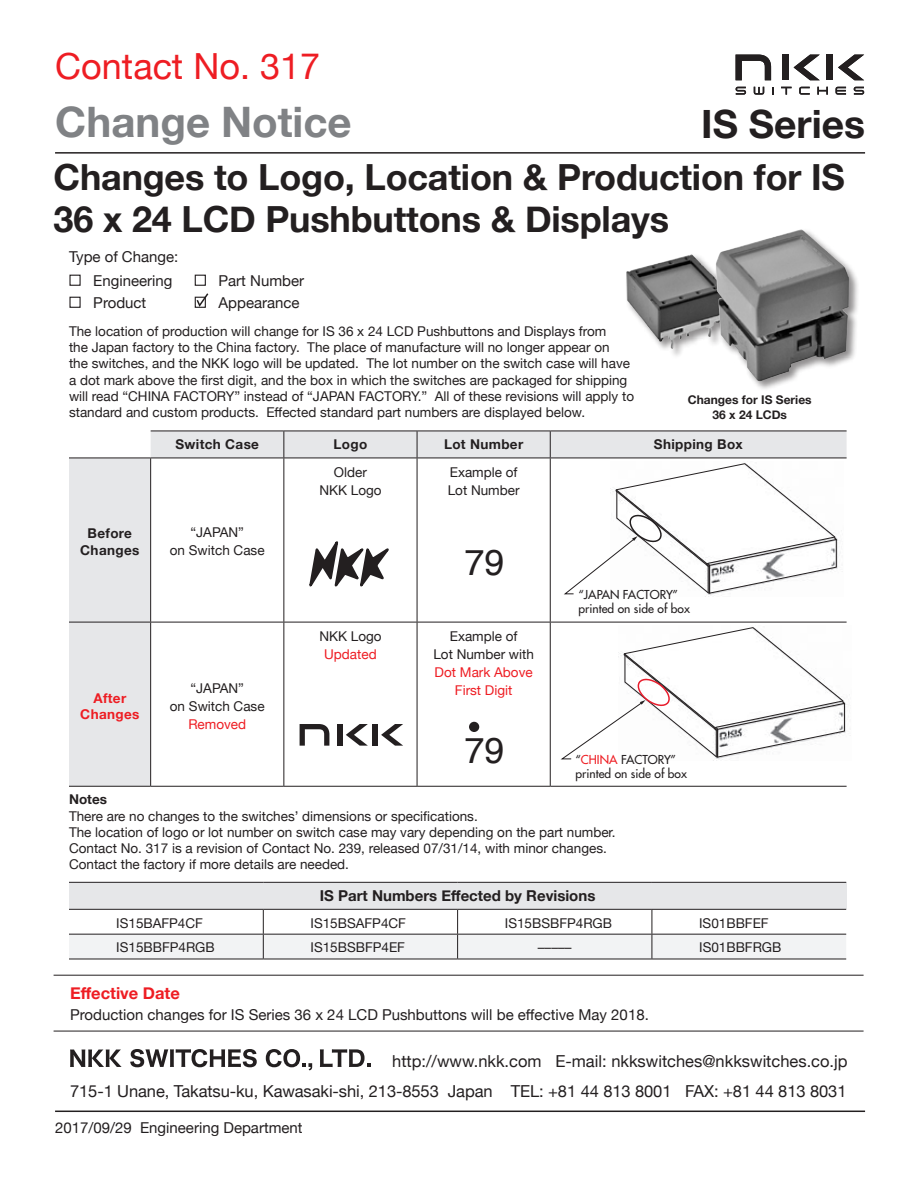
<style>
.page{position:relative;width:918px;height:1188px;background:#fff}
.page>*{position:absolute;margin:0;border:0;box-sizing:border-box;transform-origin:0 0}
.t1{font:700 42px "Helvetica Neue";color:#808285}
.t2{font:700 39px "Helvetica Neue";color:#231f20}
.t3{font:700 36px/42px "Helvetica Neue";letter-spacing:-.005em;color:#231f20}
.t4{font:36px "Helvetica Neue";color:#ee1d23}
.t5{font:36px "Helvetica";color:#231f20}
.t6{font:16.5px "Helvetica Neue";letter-spacing:-.005em;color:#231f20}
.t7{font:700 16.5px "Helvetica Neue";color:#ee1d23}
.t8{font:15px "Helvetica Neue";color:#231f20}
.t9{font:700 15px "Helvetica Neue";color:#231f20}
.t10{font:13.5px/18px "Helvetica Neue";color:#231f20;text-align:center}
.t11{font:700 13.5px/16.2px "Helvetica Neue";letter-spacing:.025em;color:#231f20;text-align:center}
.t12{font:700 13.5px "Helvetica Neue";letter-spacing:.025em;color:#ee1d23}
.t13{font:500 12px/14.4px "Futura Std";color:#231f20}
.t14{font:700 12px "Helvetica Neue";color:#231f20}
.s1{color:#ee1d23}
</style>
<div class="page">
<hr style="left:55px;top:1111px;width:810px;height:1px;background:#231f20">
<hr style="left:54px;top:1031px;width:810px;height:1px;background:#231f20">
<svg style="left:70px;top:1050px;width:52px;height:17px"></svg>
<svg style="left:130px;top:1049px;width:127px;height:18px"></svg>
<svg style="left:266px;top:1049px;width:46px;height:21px"></svg>
<svg style="left:320px;top:1049px;width:50px;height:18px"></svg>
<hr style="left:54px;top:975px;width:810px;height:1px;background:#231f20">
<hr style="left:55px;top:152px;width:810px;height:2px;background:#231f20">
<svg style="left:736px;top:55px;width:35px;height:25px"></svg>
<div style="left:827px;top:55px;width:6px;height:25px;background:#231f20"></div>
<div style="left:782px;top:55px;width:7px;height:25px;background:#231f20"></div>
<svg style="left:794px;top:55px;width:26px;height:25px"></svg>
<svg style="left:838px;top:55px;width:26px;height:25px"></svg>
<svg style="left:736px;top:87px;width:10px;height:8px"></svg>
<svg style="left:854px;top:87px;width:10px;height:8px"></svg>
<svg style="left:817px;top:87px;width:11px;height:8px"></svg>
<svg style="left:836px;top:87px;width:10px;height:8px"></svg>
<svg style="left:799px;top:87px;width:11px;height:8px"></svg>
<svg style="left:781px;top:87px;width:11px;height:8px"></svg>
<svg style="left:754px;top:87px;width:10px;height:8px"></svg>
<div style="left:69px;top:275px;width:12px;height:11px;border:1px solid #231f20"></div>
<div style="left:69px;top:297px;width:12px;height:11px;border:1px solid #231f20"></div>
<div style="left:195px;top:275px;width:11px;height:11px;border:1px solid #231f20"></div>
<svg style="left:195px;top:293px;width:14px;height:15px"></svg>
<hr style="left:151px;top:786px;width:133px;height:1px;background:#231f20">
<hr style="left:284px;top:786px;width:133px;height:1px;background:#231f20">
<hr style="left:417px;top:786px;width:133px;height:1px;background:#231f20">
<hr style="left:69px;top:786px;width:82px;height:1px;background:#231f20">
<hr style="left:550px;top:786px;width:297px;height:1px;background:#231f20">
<svg style="left:69px;top:431px;width:778px;height:355px"></svg>
<div style="left:69px;top:882px;width:777px;height:27px;background:#e6e7e9"></div>
<hr style="left:69px;top:882px;width:194px;height:1px;background:#231f20">
<hr style="left:263px;top:882px;width:195px;height:1px;background:#231f20">
<hr style="left:458px;top:882px;width:194px;height:1px;background:#231f20">
<hr style="left:652px;top:882px;width:194px;height:1px;background:#231f20">
<hr style="left:69px;top:909px;width:194px;height:1px;background:#231f20">
<hr style="left:263px;top:909px;width:195px;height:1px;background:#231f20">
<hr style="left:458px;top:909px;width:194px;height:1px;background:#231f20">
<hr style="left:652px;top:909px;width:194px;height:1px;background:#231f20">
<svg style="left:69px;top:910px;width:777px;height:49px"></svg>
<hr style="left:69px;top:959px;width:194px;height:1px;background:#231f20">
<hr style="left:263px;top:959px;width:195px;height:1px;background:#231f20">
<hr style="left:458px;top:959px;width:194px;height:1px;background:#231f20">
<hr style="left:652px;top:959px;width:194px;height:1px;background:#231f20">
<div style="left:625px;top:253px;width:111px;height:106px;background:#231f20;opacity:.5"></div>
<img style="left:626px;top:254px;width:88px;height:95px">
<div style="left:714px;top:228px;width:146px;height:164px;background:#231f20;opacity:.5"></div>
<img style="left:716px;top:229px;width:133px;height:152px">
<p class="t4" style="left:55px;top:41px;width:266px">Contact No. 317</p>
<p class="t1" style="left:55px;top:89px;width:298px">Change Notice</p>
<p class="t2" style="left:701px;top:94px;width:165px">IS Series</p>
<p class="t3" style="left:54px;top:157px;width:793px">Changes to Logo, Location &amp; Production for IS<br>36 x 24 LCD Pushbuttons &amp; Displays</p>
<p class="t8" style="left:69px;top:245px;width:111px">Type of Change:</p>
<p class="t8" style="left:93px;top:270px;width:81px">Engineering</p>
<p class="t8" style="left:93px;top:292px;width:55px">Product</p>
<p class="t8" style="left:219px;top:270px;width:87px">Part Number</p>
<p class="t8" style="left:219px;top:292px;width:83px">Appearance</p>
<p class="t10" style="left:69px;top:324px;width:567px;line-height:16.2px;text-align:left">The location of production will change for IS 36 x 24 LCD Pushbuttons and Displays from<br>the Japan factory to the China factory. The place of manufacture will no longer appear on<br>the switches, and the NKK logo will be updated. The lot number on the switch case will have a dot mark above the first digit, and the box in which the switches are packaged for shipping will read “CHINA FACTORY” instead of “JAPAN FACTORY.” All of these revisions will apply to standard and custom products. Effected standard part numbers are displayed below.</p>
<p class="t14" style="left:688px;top:391px;width:125px">Changes for IS Series</p>
<p class="t14" style="left:713px;top:405px;width:76px">36 x 24 LCDs</p>
<p class="t11" style="left:175px;top:436px;width:85px">Switch Case</p>
<p class="t11" style="left:334px;top:436px;width:35px">Logo</p>
<p class="t11" style="left:444px;top:436px;width:81px">Lot Number</p>
<p class="t11" style="left:654px;top:436px;width:90px">Shipping Box</p>
<p class="t11" style="left:80px;top:526px;width:61px">Before<br>Changes</p>
<p class="t10" style="left:170px;top:524px;width:96px">“JAPAN”<br>on Switch Case</p>
<p class="t12" style="left:93px;top:687px;width:34px">After</p>
<p class="t12" style="left:80px;top:703px;width:61px">Changes</p>
<p class="t10" style="left:170px;top:680px;width:96px">“JAPAN”<br>on Switch Case<br><span class="s1">Removed</span></p>
<p class="t10" style="left:319px;top:464px;width:64px">Older<br>NKK Logo</p>
<p class="t10" style="left:448px;top:464px;width:73px;text-align:left">Example of<br>Lot Number</p>
<p class="t5" style="left:465px;top:535px;width:42px">79</p>
<p class="t10" style="left:319px;top:628px;width:64px">NKK Logo<br><span class="s1">Updated</span></p>
<p class="t10" style="left:433px;top:628px;width:102px">Example of<br>Lot Number with<br><span class="s1">Dot Mark Above<br>First Digit</span></p>
<p class="t5" style="left:465px;top:723px;width:42px">79</p>
<p class="t13" style="left:579px;top:587px;width:113px">“JAPAN FACTORY” printed on side of box</p>
<p class="t13" style="left:576px;top:752px;width:113px">“<span class="s1">CHINA</span> FACTORY” printed on side of box</p>
<p class="t11" style="left:69px;top:792px;width:40px">Notes</p>
<p class="t10" style="left:69px;top:808px;width:410px">There are no changes to the switches’ dimensions or specifications.</p>
<p class="t10" style="left:69px;top:824px;width:548px">The location of logo or lot number on switch case may vary depending on the part number.</p>
<p class="t10" style="left:69px;top:840px;width:539px">Contact No. 317 is a revision of Contact No. 239, released 07/31/14, with minor changes.</p>
<p class="t10" style="left:69px;top:856px;width:282px">Contact the factory if more details are needed.</p>
<p class="t9" style="left:320px;top:884px;width:277px">IS Part Numbers Effected by Revisions</p>
<p class="t10" style="left:116px;top:915px;width:88px">IS15BAFP4CF</p>
<p class="t10" style="left:311px;top:915px;width:97px">IS15BSAFP4CF</p>
<p class="t10" style="left:505px;top:915px;width:109px">IS15BSBFP4RGB</p>
<p class="t10" style="left:699px;top:915px;width:71px">IS01BBFEF</p>
<p class="t10" style="left:116px;top:939px;width:100px">IS15BBFP4RGB</p>
<p class="t10" style="left:311px;top:939px;width:96px">IS15BSBFP4EF</p>
<p class="t10" style="left:538px;top:939px;width:35px">–––––</p>
<p class="t10" style="left:699px;top:939px;width:84px">IS01BBFRGB</p>
<p class="t7" style="left:70px;top:980px;width:111px">Effective Date</p>
<p class="t8" style="left:70px;top:1003px;width:580px">Production changes for IS Series 36 x 24 LCD Pushbuttons will be effective May 2018.</p>
<p class="t6" style="left:392px;top:1049px;width:457px">http://www.nkk.com E-mail: nkkswitches@nkkswitches.co.jp</p>
<p class="t6" style="left:70px;top:1079px;width:778px">715-1 Unane, Takatsu-ku, Kawasaki-shi, 213-8553 Japan TEL: +81 44 813 8001 FAX: +81 44 813 8031</p>
<p class="t8" style="left:55px;top:1117px;width:249px">2017/09/29 Engineering Department</p>
</div>
